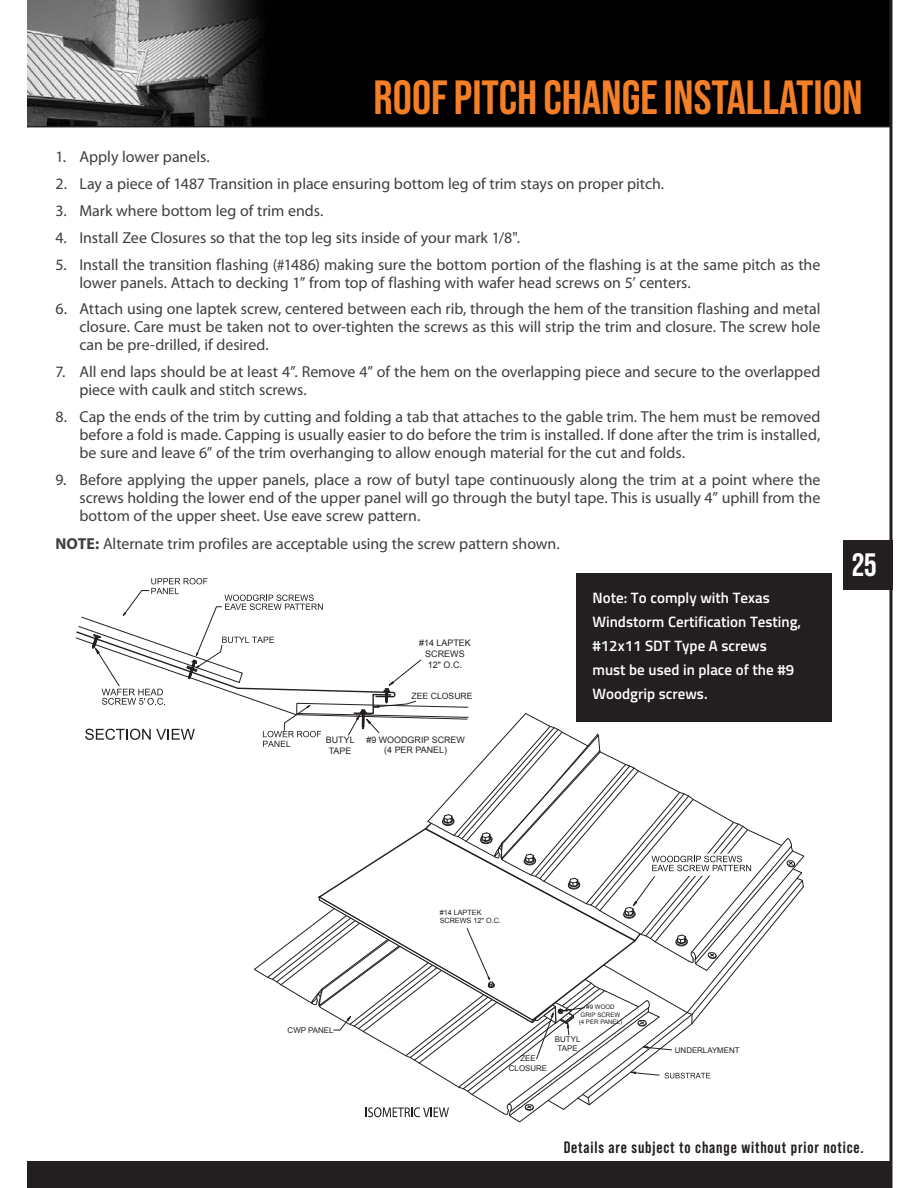
<style>
.page{position:relative;width:918px;height:1188px;background:#fff}
.page>*{position:absolute;margin:0;border:0;box-sizing:border-box;transform-origin:0 0}
.Top_Titles_-_Orange_-_Level_2{font:700 48px "Bebas Neue Pro";color:#f47f26}
.t1{font:700 32.4px "Bebas Neue Pro";color:#fff}
.t2{font:700 16.5px "Bebas Neue Pro";letter-spacing:.05em;color:#231f20}
.Body_Copy_with_Tabs{font:15.9px/18px "Myriad Pro";letter-spacing:-.005em;color:#3e3e3f;text-align:justify}
.White_Text_in_Black_Box{font:600 15px/24px "Titillium Web";color:#fff}
.t3{font:9px/10.8px "Arial";color:#231f20;text-align:center}
.t4{font:8.7px "Arial";color:#231f20}
.t5{font:7.95px/9.4px "Arial";color:#231f20;text-align:center}
.t6{font:7.2px/8.7px "Arial";color:#231f20}
.t7{font:6.15px/7.4px "Arial";color:#231f20;text-align:center}
.s1{font-weight:700}
</style>
<div class="page">
<div style="left:843px;top:540px;width:49px;height:49px;background:#231f20"></div>
<img style="left:27px;top:0;width:863px;height:126px">
<hr style="left:890px;top:0;width:2px;height:1188px;background:#231f20">
<div style="left:27px;top:1161px;width:864px;height:27px;background:#231f20"></div>
<hr style="left:27px;top:126px;width:864px;height:1px;background:#231f20">
<svg style="left:75px;top:578px;width:729px;height:544px"></svg>
<div style="left:576px;top:573px;width:256px;height:149px;background:#231f20"></div>
<p class="Top_Titles_-_Orange_-_Level_2" style="left:373px;top:70px;width:491px">ROOF PITCH CHANGE INSTALLATION</p>
<p class="Body_Copy_with_Tabs" style="left:56px;top:147px;width:156px">1. Apply lower panels.</p>
<p class="Body_Copy_with_Tabs" style="left:56px;top:174px;width:610px">2. Lay a piece of 1487 Transition in place ensuring bottom leg of trim stays on proper pitch.</p>
<p class="Body_Copy_with_Tabs" style="left:56px;top:201px;width:269px">3. Mark where bottom leg of trim ends.</p>
<p class="Body_Copy_with_Tabs" style="left:56px;top:228px;width:466px">4. Install Zee Closures so that the top leg sits inside of your mark 1/8".</p>
<p class="Body_Copy_with_Tabs" style="left:80px;top:255px;width:742px;text-indent:-24px">5. Install the transition flashing (#1486) making sure the bottom portion of the flashing is at the same pitch as the lower panels. Attach to decking 1” from top of flashing with wafer head screws on 5’ centers.</p>
<p class="Body_Copy_with_Tabs" style="left:80px;top:300px;width:742px;text-indent:-24px">6. Attach using one laptek screw, centered between each rib, through the hem of the transition flashing and metal closure. Care must be taken not to over-tighten the screws as this will strip the trim and closure. The screw hole can be pre-drilled, if desired.</p>
<p class="Body_Copy_with_Tabs" style="left:80px;top:363px;width:742px;text-indent:-24px">7. All end laps should be at least 4”. Remove 4” of the hem on the overlapping piece and secure to the overlapped piece with caulk and stitch screws.</p>
<p class="Body_Copy_with_Tabs" style="left:80px;top:408px;width:742px;text-indent:-24px">8. Cap the ends of the trim by cutting and folding a tab that attaches to the gable trim. The hem must be removed before a fold is made. Capping is usually easier to do before the trim is installed. If done after the trim is installed, be sure and leave 6” of the trim overhanging to allow enough material for the cut and folds.</p>
<p class="Body_Copy_with_Tabs" style="left:80px;top:471px;width:742px;text-indent:-24px">9. Before applying the upper panels, place a row of butyl tape continuously along the trim at a point where the screws holding the lower end of the upper panel will go through the butyl tape. This is usually 4” uphill from the bottom of the upper sheet. Use eave screw pattern.</p>
<p class="Body_Copy_with_Tabs" style="left:56px;top:535px;width:506px"><span class="s1">NOTE:</span> Alternate trim profiles are acceptable using the screw pattern shown.</p>
<p class="t3" style="left:326px;top:735px;width:30px">BUTYL<br>TAPE</p>
<p class="t3" style="left:419px;top:638px;width:53px">#14 LAPTEK<br>SCREWS<br>12" O.C.</p>
<p class="t4" style="left:412px;top:690px;width:63px">ZEE CLOSURE</p>
<p class="t3" style="left:366px;top:734px;width:100px">#9 WOODGRIP SCREW (4 PER PANEL)</p>
<p class="t4" style="left:408px;top:639px;width:63px">ZEE CLOSURE</p>
<p class="t3" style="left:380px;top:694px;width:65px">(4 PER PANEL)</p>
<p class="White_Text_in_Black_Box" style="left:593px;top:585px;width:210px">Note: To comply with Texas<br>Windstorm Certification Testing, #12x11 SDT Type A screws must be used in place of the #9<br>Woodgrip screws.</p>
<h2 class="t1" style="left:852px;top:546px;width:26px">25</h2>
<p class="t5" style="left:288px;top:1025px;width:47px">CWP PANEL</p>
<p class="t6" style="left:440px;top:908px;width:63px">#14 LAPTEK<br>SCREWS 12" O.C.</p>
<p class="t5" style="left:509px;top:1054px;width:40px">ZEE<br>CLOSURE</p>
<p class="t7" style="left:579px;top:1003px;width:45px">#9 WOOD<br>GRIP SCREW (4 PER PANEL)</p>
<p class="t5" style="left:555px;top:1035px;width:27px">BUTYL<br>TAPE</p>
<p class="t5" style="left:675px;top:1045px;width:66px">UNDERLAYMENT</p>
<p class="t2" style="left:564px;top:1138px;width:302px">Details are subject to change without prior notice.</p>
</div>
